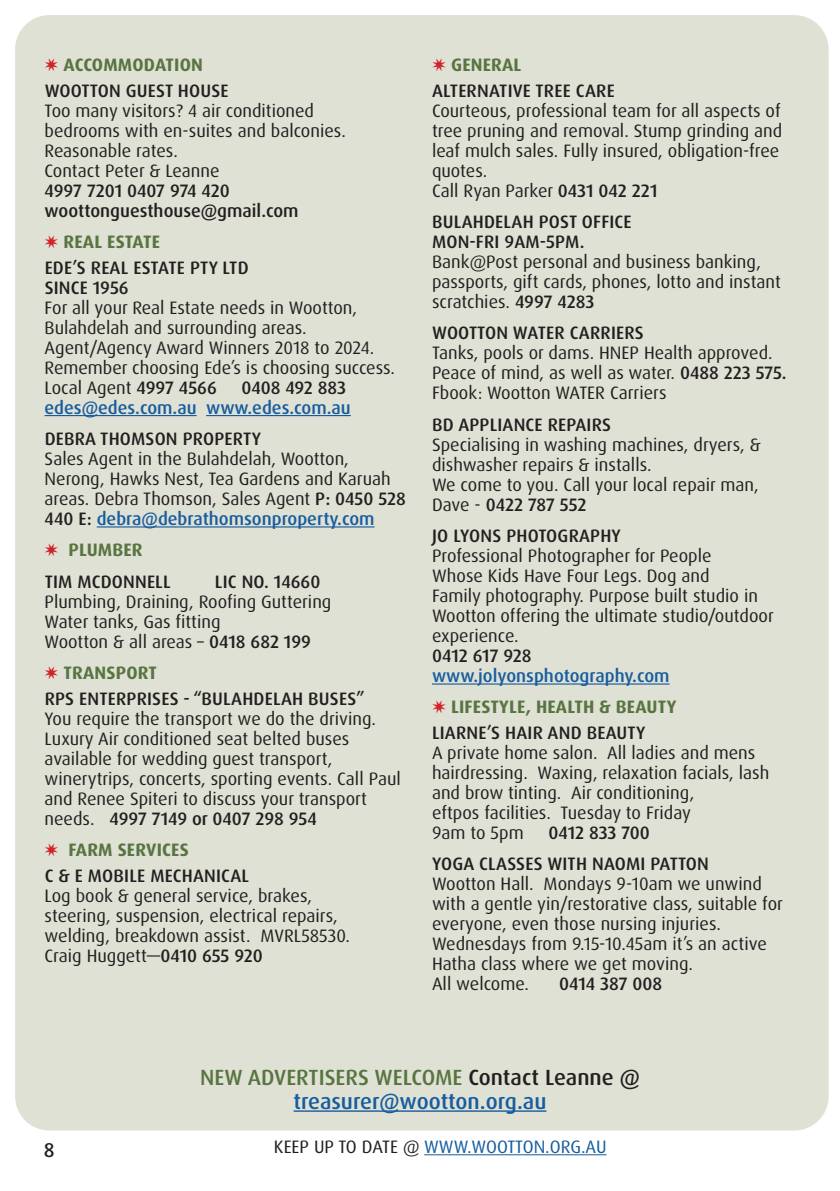
<style>
.page{position:relative;width:840px;height:1191px;background:#fff}
.page>*{position:absolute;margin:0;border:0;box-sizing:border-box;transform-origin:0 0}
.t1{font:500 22px/24px "Dax OT";color:#175d9e;text-align:center}
.t2{font:500 20px "Dax OT";color:#231f20}
.t3{font:18px/20px "Dax OT";color:#231f20}
.t4{font:500 18px/20px "Dax OT";letter-spacing:.01em;color:#231f20}
.t5{font:700 18px "Dax OT";letter-spacing:.01em;color:#587541}
.t6{font:500 18px "Dax OT";color:#175d9e}
.t7{font:18px "Dax OT";color:#175d9e}
.t8{font:500 18px "Dax OT";letter-spacing:-.01em;color:#231f20}
.s1{font-weight:500}
.s2{font-weight:500;color:#175d9e}
.s3{color:#587541}
.s4{color:#231f20}
</style>
<div class="page">
<hr style="left:424px;top:1154px;width:182px;height:1px;background:#175d9e">
<div style="left:15px;top:15px;width:813px;height:1115px;background:#e0e1d5;border-radius:34px"></div>
<hr style="left:45px;top:415px;width:151px;height:1px;background:#175d9e">
<hr style="left:206px;top:415px;width:144px;height:1px;background:#175d9e">
<hr style="left:97px;top:526px;width:277px;height:1px;background:#175d9e">
<hr style="left:432px;top:683px;width:237px;height:1px;background:#175d9e">
<hr style="left:293px;top:1110px;width:253px;height:1px;background:#175d9e">
<p class="t5" style="left:64px;top:53px;width:141px">ACCOMMODATION</p>
<p class="t4" style="left:45px;top:80px;width:185px">WOOTTON GUEST HOUSE</p>
<p class="t3" style="left:45px;top:100px;width:302px">Too many visitors? 4 air conditioned bedrooms with en-suites and balconies.<br>Reasonable rates.<br>Contact Peter &amp; Leanne</p>
<p class="t4" style="left:45px;top:180px;width:255px">4997 7201 0407 974 420 woottonguesthouse@gmail.com</p>
<p class="t5" style="left:64px;top:230px;width:98px">REAL ESTATE</p>
<p class="t4" style="left:45px;top:257px;width:205px">EDE’S REAL ESTATE PTY LTD<br>SINCE 1956</p>
<p class="t3" style="left:45px;top:297px;width:352px">For all your Real Estate needs in Wootton, Bulahdelah and surrounding areas.<br>Agent/Agency Award Winners 2018 to 2024.<br>Remember choosing Ede’s is choosing success.<br>Local Agent <span class="s1">4997 4566</span></p>
<p class="t8" style="left:241px;top:376px;width:106px">0408 492 883</p>
<p class="t6" style="left:45px;top:396px;width:307px">edes@edes.com.au www.edes.com.au</p>
<p class="t4" style="left:45px;top:429px;width:218px">DEBRA THOMSON PROPERTY</p>
<p class="t3" style="left:45px;top:449px;width:363px">Sales Agent in the Bulahdelah, Wootton, Nerong, Hawks Nest, Tea Gardens and Karuah areas. Debra Thomson, Sales Agent <span class="s1">P: 0450 528<br>440 E:</span> <span class="s2">debra@debrathomsonproperty.com</span></p>
<p class="t5" style="left:68px;top:538px;width:76px">PLUMBER</p>
<p class="t4" style="left:45px;top:571px;width:127px">TIM MCDONNELL</p>
<p class="t4" style="left:215px;top:571px;width:107px">LIC NO. 14660</p>
<p class="t3" style="left:45px;top:591px;width:288px">Plumbing, Draining, Roofing Guttering<br>Water tanks, Gas fitting<br>Wootton &amp; all areas – <span class="s1">0418 682 199</span></p>
<p class="t5" style="left:64px;top:661px;width:95px">TRANSPORT</p>
<p class="t4" style="left:45px;top:688px;width:321px">RPS ENTERPRISES - “BULAHDELAH BUSES”</p>
<p class="t3" style="left:45px;top:708px;width:357px">You require the transport we do the driving.<br>Luxury Air conditioned seat belted buses available for wedding guest transport, winerytrips, concerts, sporting events. Call Paul and Renee Spiteri to discuss your transport needs. <span class="s1">4997 7149 or 0407 298 954</span></p>
<p class="t5" style="left:68px;top:838px;width:122px">FARM SERVICES</p>
<p class="t4" style="left:45px;top:865px;width:206px">C &amp; E MOBILE MECHANICAL</p>
<p class="t3" style="left:45px;top:885px;width:307px">Log book &amp; general service, brakes, steering, suspension, electrical repairs, welding, breakdown assist. MVRL58530.<br>Craig Huggett—<span class="s1">0410 655 920</span></p>
<p class="t5" style="left:451px;top:53px;width:72px">GENERAL</p>
<p class="t4" style="left:432px;top:80px;width:184px">ALTERNATIVE TREE CARE</p>
<p class="t3" style="left:432px;top:100px;width:351px">Courteous, professional team for all aspects of tree pruning and removal. Stump grinding and leaf mulch sales. Fully insured, obligation-free quotes.<br>Call Ryan Parker <span class="s1">0431 042 221</span></p>
<p class="t4" style="left:432px;top:212px;width:201px">BULAHDELAH POST OFFICE<br>MON-FRI 9AM-5PM.</p>
<p class="t3" style="left:432px;top:252px;width:350px">Bank@Post personal and business banking, passports, gift cards, phones, lotto and instant scratchies. <span class="s1">4997 4283</span></p>
<p class="t4" style="left:432px;top:323px;width:213px">WOOTTON WATER CARRIERS</p>
<p class="t3" style="left:432px;top:343px;width:356px">Tanks, pools or dams. HNEP Health approved.<br>Peace of mind, as well as water. <span class="s1">0488 223 575.<br></span>Fbook: Wootton WATER Carriers</p>
<p class="t4" style="left:432px;top:414px;width:180px">BD APPLIANCE REPAIRS</p>
<p class="t3" style="left:432px;top:434px;width:330px">Specialising in washing machines, dryers, &amp; dishwasher repairs &amp; installs.<br>We come to you. Call your local repair man, Dave - <span class="s1">0422 787 552</span></p>
<p class="t4" style="left:432px;top:526px;width:190px">JO LYONS PHOTOGRAPHY</p>
<p class="t3" style="left:432px;top:546px;width:343px">Professional Photographer for People<br>Whose Kids Have Four Legs. Dog and<br>Family photography. Purpose built studio in Wootton offering the ultimate studio/outdoor experience.</p>
<p class="t4" style="left:432px;top:646px;width:101px">0412 617 928</p>
<p class="t6" style="left:432px;top:664px;width:239px">www.jolyonsphotography.com</p>
<p class="t5" style="left:451px;top:695px;width:227px">LIFESTYLE, HEALTH &amp; BEAUTY</p>
<p class="t4" style="left:432px;top:723px;width:215px">LIARNE’S HAIR AND BEAUTY</p>
<p class="t3" style="left:432px;top:743px;width:339px">A private home salon. All ladies and mens hairdressing. Waxing, relaxation facials, lash and brow tinting. Air conditioning,<br>eftpos facilities. Tuesday to Friday<br>9am to 5pm</p>
<p class="t4" style="left:432px;top:817px;width:278px;line-height:31.4px;text-indent:116px">0412 833 700<br>YOGA CLASSES WITH NAOMI PATTON</p>
<p class="t3" style="left:432px;top:874px;width:352px">Wootton Hall. Mondays 9-10am we unwind with a gentle yin/restorative class, suitable for everyone, even those nursing injuries.<br>Wednesdays from 9.15-10.45am it’s an active Hatha class where we get moving.<br>All welcome.</p>
<p class="t4" style="left:558px;top:974px;width:105px">0414 387 008</p>
<p class="t1" style="left:200px;top:1065px;width:441px"><span class="s3">NEW ADVERTISERS WELCOME</span> <span class="s4">Contact Leanne @ </span>treasurer@wootton.org.au</p>
<p class="t2" style="left:44px;top:1136px;width:12px">8</p>
<p class="t7" style="left:274px;top:1135px;width:334px"><span class="s4">KEEP UP TO DATE @</span> WWW.WOOTTON.ORG.AU</p>
</div>
